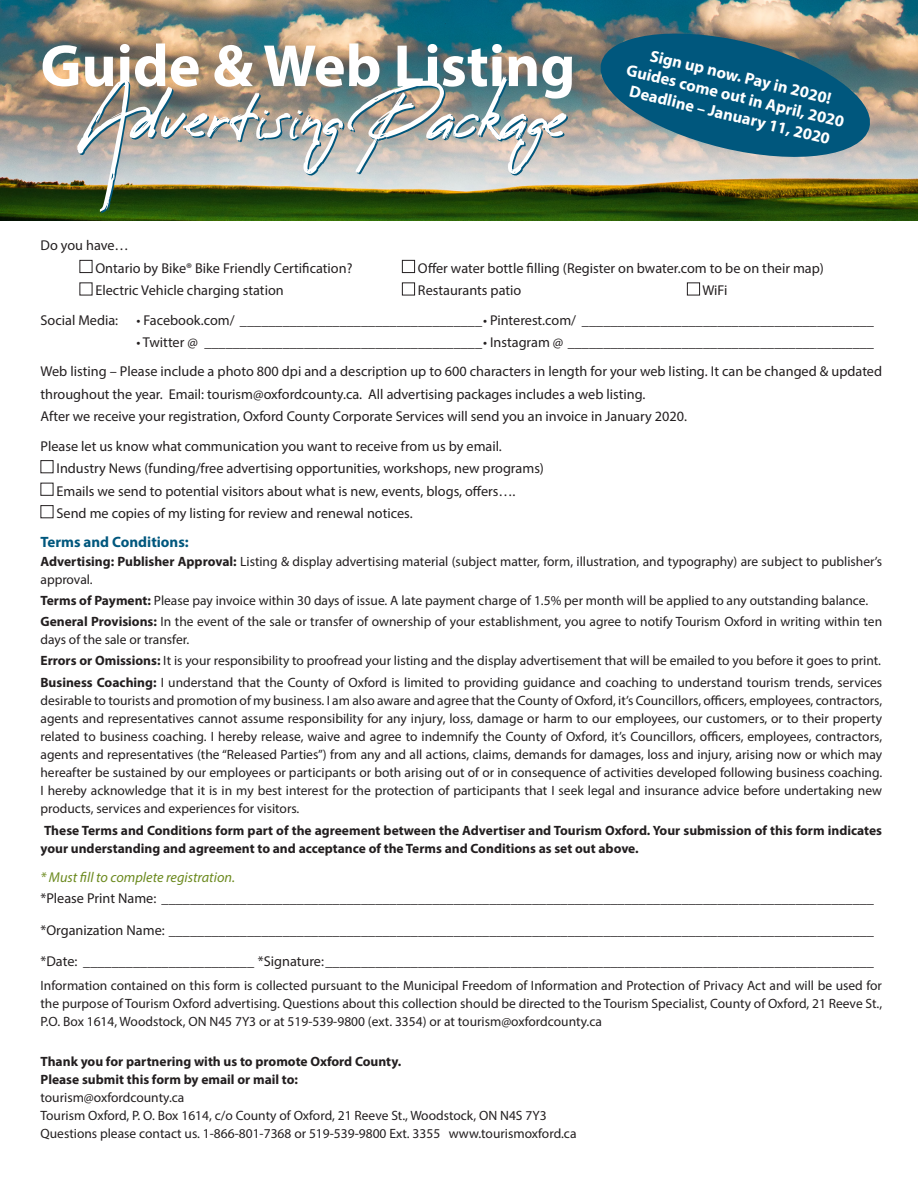
<style>
.page{position:relative;width:918px;height:1188px;background:#fff}
.page>*{position:absolute;margin:0;border:0;box-sizing:border-box;transform-origin:0 0}
.t1{font:700 60px "Myriad Pro";color:#fff}
.t2{font:54px "Reey";color:#00577d}
.t3{font:700 16.5px "Myriad Pro";color:#fff}
.t4{font:700 15px "Myriad Pro";color:#00577d}
.t5{font:14.25px/22.5px "Myriad Pro";color:#231f20}
.t6{font:italic 14.25px "Myriad Pro";color:#6c8a1f}
.t7{font:13.5px/18px "Myriad Pro";color:#231f20}
.t8{font:700 13.5px/18px "Myriad Pro";color:#231f20}
.s1{font-weight:700}
</style>
<div class="page">
<img style="left:1px;top:1px;width:917px;height:219px">
<svg style="left:594px;top:25px;width:282px;height:141px"></svg>
<div style="left:80px;top:260px;width:12px;height:13px;border:1px solid #231f20"></div>
<div style="left:402px;top:260px;width:13px;height:13px;border:1px solid #231f20"></div>
<div style="left:402px;top:282px;width:13px;height:13px;border:1px solid #231f20"></div>
<div style="left:687px;top:282px;width:13px;height:13px;border:1px solid #231f20"></div>
<div style="left:40px;top:460px;width:13px;height:13px;border:1px solid #231f20"></div>
<div style="left:40px;top:483px;width:13px;height:13px;border:1px solid #231f20"></div>
<div style="left:40px;top:505px;width:13px;height:13px;border:1px solid #231f20"></div>
<p class="t1" style="left:40px;top:27px;width:536px">Guide &amp; Web Listing</p>
<p class="t2" style="left:81px;top:91px;width:489px">Advertising Package</p>
<p class="t3" style="left:653px;top:45px;width:187px;rotate:13deg">Sign up now. Pay in 2020!</p>
<p class="t3" style="left:629px;top:60px;width:225px;rotate:13deg">Guides come out in April, 2020</p>
<p class="t3" style="left:632px;top:81px;width:207px;rotate:13deg">Deadline – January 11, 2020</p>
<p class="t5" style="left:40px;top:234px;width:90px">Do you have…</p>
<p class="t5" style="left:95px;top:257px;width:258px">Ontario by Bike® Bike Friendly Certification?</p>
<p class="t5" style="left:418px;top:257px;width:407px">Offer water bottle filling (Register on bwater.com to be on their map)</p>
<p class="t5" style="left:95px;top:279px;width:190px">Electric Vehicle charging station</p>
<p class="t5" style="left:418px;top:279px;width:105px">Restaurants patio</p>
<p class="t5" style="left:702px;top:279px;width:27px">WiFi</p>
<p class="t5" style="left:40px;top:308px;width:79px">Social Media:</p>
<p class="t5" style="left:137px;top:308px;width:739px">• Facebook.com/ __________________________________• Pinterest.com/ _________________________________________</p>
<p class="t5" style="left:137px;top:331px;width:739px">• Twitter @ _______________________________________• Instagram @ ___________________________________________</p>
<p class="t5" style="left:40px;top:360px;width:843px">Web listing – Please include a photo 800 dpi and a description up to 600 characters in length for your web listing. It can be changed &amp; updated throughout the year. Email: tourism@oxfordcounty.ca. All advertising packages includes a web listing.</p>
<p class="t5" style="left:40px;top:405px;width:648px">After we receive your registration, Oxford County Corporate Services will send you an invoice in January 2020.</p>
<p class="t5" style="left:40px;top:434px;width:463px">Please let us know what communication you want to receive from us by email.</p>
<p class="t5" style="left:56px;top:457px;width:489px">Industry News (funding/free advertising opportunities, workshops, new programs)</p>
<p class="t5" style="left:56px;top:479px;width:461px">Emails we send to potential visitors about what is new, events, blogs, offers….</p>
<p class="t5" style="left:56px;top:502px;width:358px">Send me copies of my listing for review and renewal notices.</p>
<p class="t4" style="left:40px;top:533px;width:150px">Terms and Conditions:</p>
<p class="t7" style="left:40px;top:552px;width:843px"><span class="s1">Advertising: Publisher Approval:</span> Listing &amp; display advertising material (subject matter, form, illustration, and typography) are subject to publisher’s approval.</p>
<p class="t7" style="left:40px;top:591px;width:829px"><span class="s1">Terms of Payment:</span> Please pay invoice within 30 days of issue. A late payment charge of 1.5% per month will be applied to any outstanding balance.</p>
<p class="t7" style="left:40px;top:612px;width:843px"><span class="s1">General Provisions:</span> In the event of the sale or transfer of ownership of your establishment, you agree to notify Tourism Oxford in writing within ten days of the sale or transfer.</p>
<p class="t7" style="left:40px;top:652px;width:842px"><span class="s1">Errors or Omissions:</span> It is your responsibility to proofread your listing and the display advertisement that will be emailed to you before it goes to print.</p>
<p class="t7" style="left:40px;top:673px;width:843px;text-align:justify"><span class="s1">Business Coaching:</span> I understand that the County of Oxford is limited to providing guidance and coaching to understand tourism trends, services desirable to tourists and promotion of my business. I am also aware and agree that the County of Oxford, it’s Councillors, officers, employees, contractors, agents and representatives cannot assume responsibility for any injury, loss, damage or harm to our employees, our customers, or to their property related to business coaching. I hereby release, waive and agree to indemnify the County of Oxford, it’s Councillors, officers, employees, contractors, agents and representatives (the “Released Parties”) from any and all actions, claims, demands for damages, loss and injury, arising now or which may hereafter be sustained by our employees or participants or both arising out of or in consequence of activities developed following business coaching.<br>I hereby acknowledge that it is in my best interest for the protection of participants that I seek legal and insurance advice before undertaking new products, services and experiences for visitors.</p>
<p class="t8" style="left:40px;top:821px;width:843px">These Terms and Conditions form part of the agreement between the Advertiser and Tourism Oxford. Your submission of this form indicates your understanding and agreement to and acceptance of the Terms and Conditions as set out above.</p>
<p class="t6" style="left:40px;top:869px;width:196px">* Must fill to complete registration.</p>
<p class="t5" style="left:40px;top:887px;width:835px">*Please Print Name: ____________________________________________________________________________________________________</p>
<p class="t5" style="left:40px;top:919px;width:835px">*Organization Name: ___________________________________________________________________________________________________</p>
<p class="t5" style="left:40px;top:950px;width:835px">*Date: ________________________ *Signature:_____________________________________________________________________________</p>
<p class="t7" style="left:40px;top:976px;width:843px;text-align:justify">Information contained on this form is collected pursuant to the Municipal Freedom of Information and Protection of Privacy Act and will be used for the purpose of Tourism Oxford advertising. Questions about this collection should be directed to the Tourism Specialist, County of Oxford, 21 Reeve St., P.O. Box 1614, Woodstock, ON N45 7Y3 or at 519-539-9800 (ext. 3354) or at tourism@oxfordcounty.ca</p>
<p class="t8" style="left:40px;top:1052px;width:362px">Thank you for partnering with us to promote Oxford County.</p>
<p class="t8" style="left:40px;top:1070px;width:259px">Please submit this form by email or mail to:</p>
<p class="t7" style="left:40px;top:1088px;width:145px">tourism@oxfordcounty.ca</p>
<p class="t7" style="left:40px;top:1106px;width:508px">Tourism Oxford, P. O. Box 1614, c/o County of Oxford, 21 Reeve St., Woodstock, ON N4S 7Y3</p>
<p class="t7" style="left:40px;top:1124px;width:538px">Questions please contact us. 1-866-801-7368 or 519-539-9800 Ext. 3355 www.tourismoxford.ca</p>
</div>
